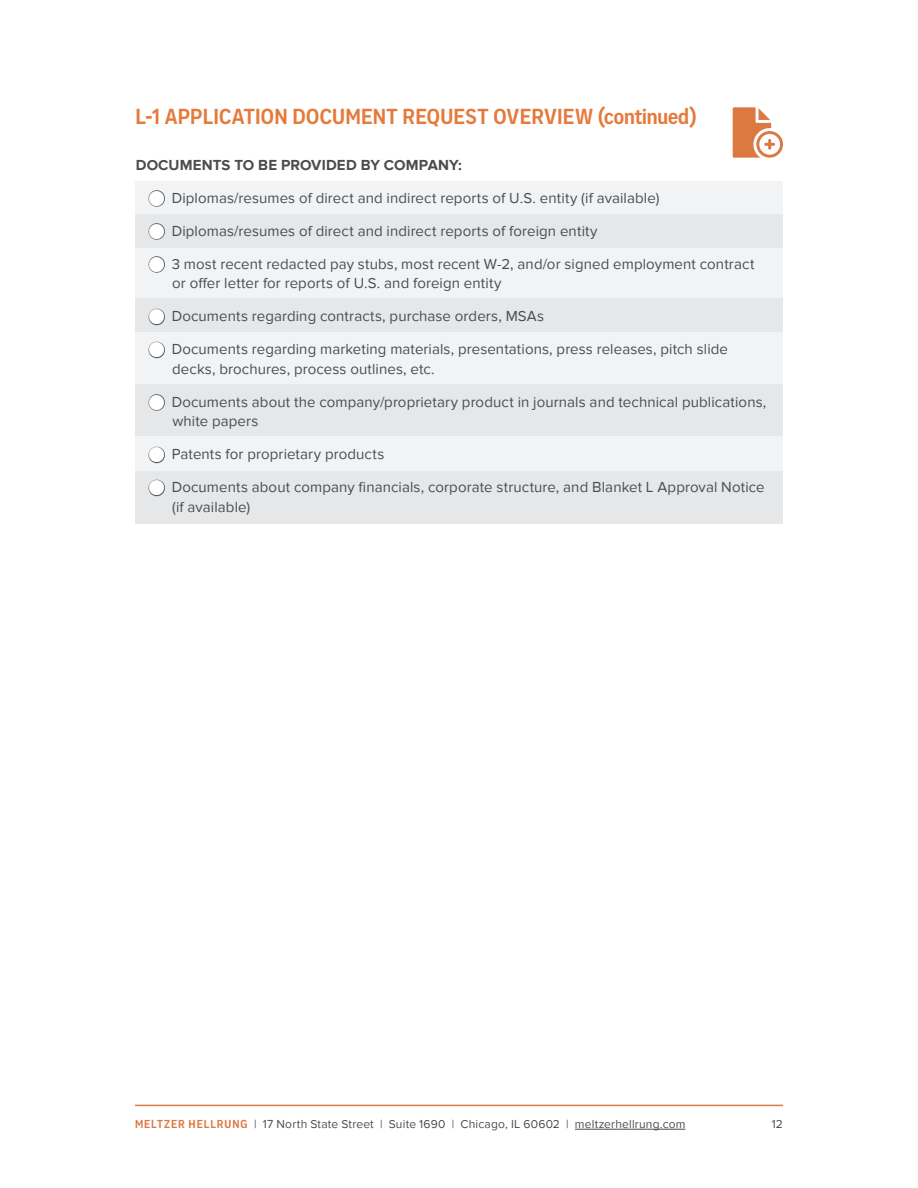
<style>
.page{position:relative;width:918px;height:1188px;background:#fff}
.page>*{position:absolute;margin:0;border:0;box-sizing:border-box;transform-origin:0 0}
.t1{font:700 22.5px "Vito Condensed";letter-spacing:.01em;color:#e47a3b}
.t2{font:15px/19.5px "Proxima Nova";letter-spacing:.005em;color:#4b4c4d}
.t3{font:700 15px "Proxima Nova";letter-spacing:.01em;color:#4b4c4d}
.t4{font:12px "Proxima Nova";letter-spacing:.015em;color:#4b4c4d}
.s1{color:#5a5b64}
.s2{font-family:"Vito Condensed";font-weight:700;color:#dc7941}
</style>
<div class="page">
<div style="left:135px;top:181px;width:648px;height:34px;background:#f2f3f4"></div>
<div style="left:135px;top:248px;width:648px;height:50px;background:#f2f3f4"></div>
<div style="left:135px;top:331px;width:648px;height:53px;background:#f2f3f4"></div>
<div style="left:135px;top:471px;width:648px;height:52px;background:#e6e7e9"></div>
<div style="left:135px;top:384px;width:648px;height:52px;background:#e6e7e9"></div>
<div style="left:135px;top:436px;width:648px;height:35px;background:#f2f3f4"></div>
<div style="left:135px;top:215px;width:648px;height:33px;background:#e6e7e9"></div>
<div style="left:135px;top:298px;width:648px;height:33px;background:#e6e7e9"></div>
<hr style="left:575px;top:1129px;width:110px;height:1px;background:#4b4c4d">
<hr style="left:135px;top:1105px;width:648px;height:1px;background:#dc7941">
<svg style="left:733px;top:107px;width:50px;height:51px"></svg>
<h1 class="t1" style="left:135px;top:103px;width:563px">L-1 APPLICATION DOCUMENT REQUEST OVERVIEW (continued)</h1>
<p class="t3" style="left:136px;top:156px;width:328px">DOCUMENTS TO BE PROVIDED BY COMPANY:</p>
<p class="t2" style="left:149px;top:188px;width:512px"><span class="s1">■</span> Diplomas/resumes of direct and indirect reports of U.S. entity (if available)</p>
<p class="t2" style="left:149px;top:221px;width:450px"><span class="s1">■</span> Diplomas/resumes of direct and indirect reports of foreign entity</p>
<p class="t2" style="left:172px;top:254px;width:584px;text-indent:-23px"><span class="s1">■</span> 3 most recent redacted pay stubs, most recent W-2, and/or signed employment contract or offer letter for reports of U.S. and foreign entity</p>
<p class="t2" style="left:149px;top:307px;width:396px"><span class="s1">■</span> Documents regarding contracts, purchase orders, MSAs</p>
<p class="t2" style="left:172px;top:340px;width:557px;text-indent:-23px"><span class="s1">■</span> Documents regarding marketing materials, presentations, press releases, pitch slide decks, brochures, process outlines, etc.</p>
<p class="t2" style="left:172px;top:392px;width:596px;text-indent:-23px"><span class="s1">■</span> Documents about the company/proprietary product in journals and technical publications, white papers</p>
<p class="t2" style="left:149px;top:445px;width:237px"><span class="s1">■</span> Patents for proprietary products</p>
<p class="t2" style="left:172px;top:478px;width:594px;text-indent:-23px"><span class="s1">■</span> Documents about company financials, corporate structure, and Blanket L Approval Notice (if available)</p>
<p class="t4" style="left:135px;top:1117px;width:552px"><span class="s2">MELTZER HELLRUNG</span> | 17 North State Street | Suite 1690 | Chicago, IL 60602 | meltzerhellrung.com</p>
<p class="t4" style="left:772px;top:1117px;width:13px">12</p>
</div>
